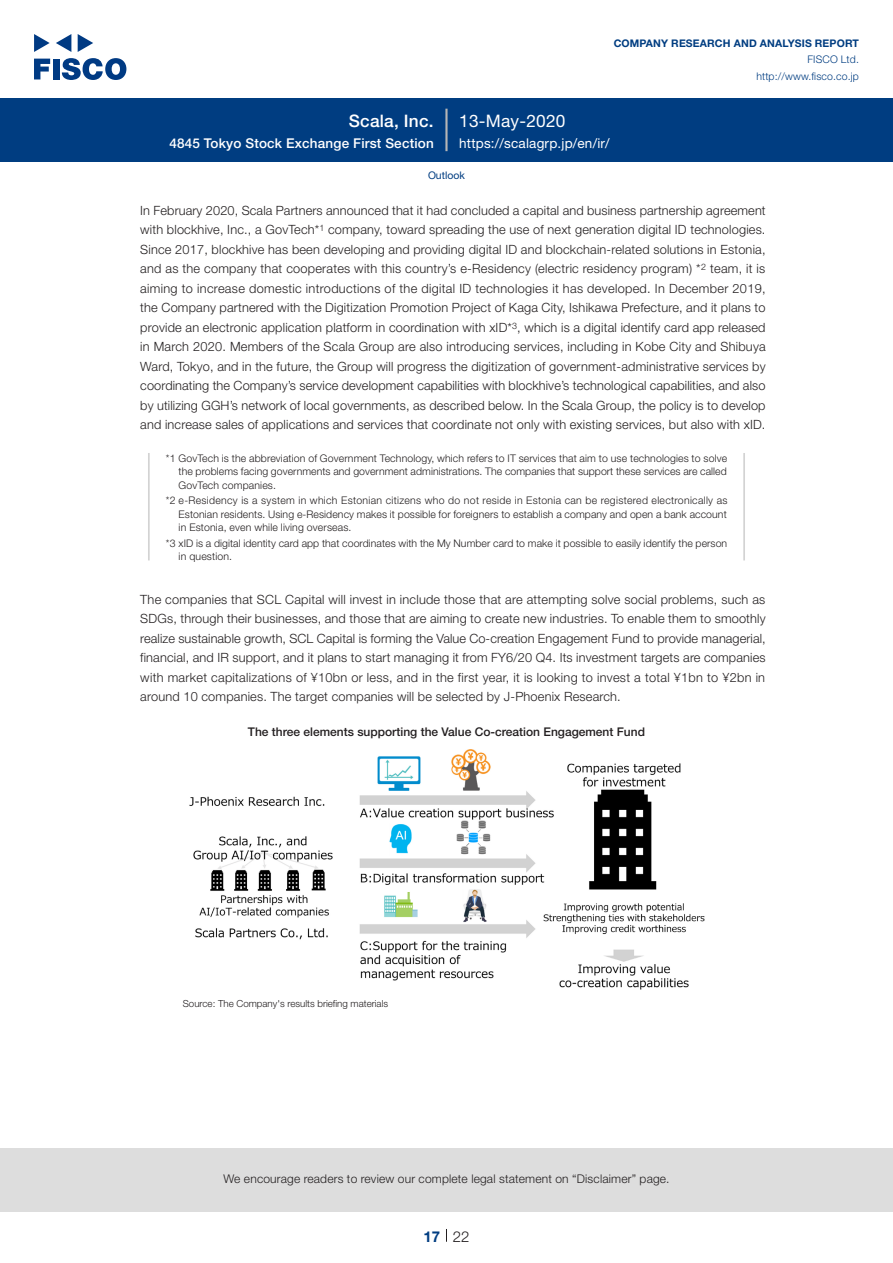
<style>
.page{position:relative;width:893px;height:1263px;background:#fff}
.page>*{position:absolute;margin:0;border:0;box-sizing:border-box;transform-origin:0 0}
.t1{font:17.25px "Helvetica Neue LT Std";letter-spacing:.015em;color:#fff}
.t2{font:500 17.25px "Helvetica Neue LT Std";letter-spacing:.015em;color:#fff}
.t3{font:300 15px "Helvetica Neue LT Std";color:#231f20}
.t4{font:700 15px "Helvetica Neue LT Std";color:#003d81}
.t5{font:500 13.5px "Helvetica Neue LT Std";letter-spacing:.015em;color:#fff}
.t6{font:13.5px "Helvetica Neue LT Std";letter-spacing:.015em;color:#fff}
.本文3mm_e{font:300 12.75px/19.5px "Helvetica Neue LT Std";letter-spacing:.015em;color:#231f20;text-align:right}
.t7{font:300 12px "Helvetica Neue LT Std";letter-spacing:.015em;color:#231f20}
.チャートタイトル_e{font:500 12px "Helvetica Neue LT Std";color:#231f20}
.t8{font:300 10.5px/13.5px "Helvetica Neue LT Std";letter-spacing:.005em;color:#231f20;text-align:justify}
.t9{font:700 10.5px "Helvetica Neue LT Std";letter-spacing:.015em;color:#003d81}
.t10{font:300 10.5px/16.5px "Helvetica Neue LT Std";letter-spacing:.015em;color:#003d81;text-align:right}
.ヘッダー_e{font:10.5px "Helvetica Neue LT Std";color:#003d81}
.表組み基本スタイル_en{font:300 9.75px "Helvetica Neue LT Std";color:#231f20}
.本文3mm_e-2{font:300 8.85px "Helvetica Neue LT Std";color:#231f20}
.s1{font-size:12.75px}
</style>
<div class="page">
<div style="left:0;top:1148px;width:893px;height:64px;background:#ddd"></div>
<svg style="left:34px;top:59px;width:16px;height:20px"></svg>
<div style="left:53px;top:59px;width:6px;height:20px;background:#003a83"></div>
<svg style="left:62px;top:58px;width:64px;height:22px"></svg>
<svg style="left:34px;top:34px;width:16px;height:18px"></svg>
<svg style="left:78px;top:34px;width:15px;height:18px"></svg>
<svg style="left:56px;top:34px;width:15px;height:18px"></svg>
<div style="left:0;top:98px;width:893px;height:64px;background:#003d81"></div>
<hr style="left:445px;top:109px;width:3px;height:42px;background:#b5b5b6">
<svg style="left:446px;top:1229px;width:1px;height:13px"></svg>
<hr style="left:148px;top:453px;width:2px;height:107px;background:#d3d3d3">
<hr style="left:743px;top:453px;width:2px;height:107px;background:#d3d3d3">
<img style="left:189px;top:749px;width:516px;height:241px">
<h1 class="t2" style="left:349px;top:110px;width:86px">Scala, Inc.</h1>
<p class="t5" style="left:169px;top:135px;width:266px">4845 Tokyo Stock Exchange First Section</p>
<h1 class="t1" style="left:459px;top:110px;width:108px">13-May-2020</h1>
<p class="t9" style="left:614px;top:37px;width:247px">COMPANY RESEARCH AND ANALYSIS REPORT</p>
<p class="t10" style="left:756px;top:51px;width:104px">FISCO Ltd. http://www.fisco.co j p.</p>
<p class="t6" style="left:459px;top:135px;width:152px">https://scalagrp j p. / e n /i r/</p>
<p class="ヘッダー_e" style="left:428px;top:169px;width:38px">Outlook</p>
<p class="本文3mm_e" style="left:140px;top:200px;width:627px">In February 2020, Scala Partners announced that it had concluded a capital and business partnership agreement company, toward spreading the use of next generation digital ID technologies.</p>
<p class="本文3mm_e" style="left:140px;top:220px;width:176px">with blockhive, Inc a., GovTech</p>
<p class="本文3mm_e" style="left:140px;top:239px;width:627px">Since 2017, blockhive has been developing and providing digital ID and blockchain-related solutions in Estonia,</p>
<p class="本文3mm_e" style="left:710px;top:259px;width:57px">team isit,</p>
<p class="本文3mm_e-2" style="left:315px;top:223px;width:11px">1<span class="s1">*</span></p>
<p class="本文3mm_e-2" style="left:701px;top:262px;width:6px">2</p>
<p class="本文3mm_e" style="left:140px;top:259px;width:562px">and as the company that cooperates with this country -es’ Residency (electric residency program) *</p>
<p class="本文3mm_e" style="left:140px;top:278px;width:627px">aiming to increase domestic introductions of the digital ID technologies it has developed In. December 2019,</p>
<p class="本文3mm_e" style="left:140px;top:298px;width:627px">the Company partnered with the Digitization Promotion Project of Kaga City, Ishikawa Prefecture, and it plans to</p>
<p class="本文3mm_e" style="left:524px;top:317px;width:242px">which is a digital identify card app released</p>
<p class="本文3mm_e-2" style="left:512px;top:320px;width:10px">3<span class="s1">,</span></p>
<p class="本文3mm_e" style="left:140px;top:317px;width:627px;text-align:left">provide an electronic application platform in coordination with xID*<br>in March 2020. Members of the Scala Group are also introducing services, including in Kobe City and Shibuya Ward, Tokyo, and in the future, the Group will progress the digitization of government-administrative services by coordinating the Company s’ service development capabilities with blockhive s’ technological capabilities, and also by utilizing GGH s’ network of local governments, as described below In. the Scala Group, the policy is to develop and increase sales of applications and services that coordinate not only with existing services, but also with xID.</p>
<p class="t8" style="left:179px;top:451px;width:550px;text-indent:-13px">1* GovTech is the abbreviation of Government Technology, which refers to IT services that aim to use technologies to solve the problems facing governments and government administrations. The companies that support these services are called GovTech companies.</p>
<p class="t8" style="left:179px;top:494px;width:550px;text-indent:-13px">2* -e Residency is a system in which Estonian citizens who do not reside in Estonia can be registered electronically as Estonian residents. Using -e Residency makes it possible for foreigners to establish a company and open a bank account in Estonia, even while living overseas.</p>
<p class="t8" style="left:179px;top:536px;width:550px;text-indent:-13px">3* xID is a digital identity card app that coordinates with the My Number card to make it possible to easily identify the person in question.</p>
<p class="本文3mm_e" style="left:140px;top:589px;width:627px;text-align:justify">The companies that SCL Capital will invest in include those that are attempting solve social problems, such as SDGs, through their businesses, and those that are aiming to create new industries. To enable them to smoothly realize sustainable growth, SCL Capital is forming the Value Co-creation Engagement Fund to provide managerial, financial, and IR support, and it plans to start managing it from FY6/20 Q4. Its investment targets are companies with market capitalizations of ¥10bn or less, and in the first year isit, looking to invest a total ¥1bn to ¥2bn in around 10 companies. The target companies will be selected by -J Phoenix Research.</p>
<p class="チャートタイトル_e" style="left:248px;top:724px;width:399px">The three elements supporting the Value Co-creation Engagement Fund</p>
<p class="表組み基本スタイル_en" style="left:183px;top:998px;width:207px">Source: The Company s' results briefing materials</p>
<p class="t7" style="left:223px;top:1171px;width:448px">We encourage readers to review our complete legal statement on “Disclaimer” page.</p>
<p class="t4" style="left:423px;top:1227px;width:18px">17</p>
<p class="t3" style="left:453px;top:1227px;width:18px">22</p>
</div>
